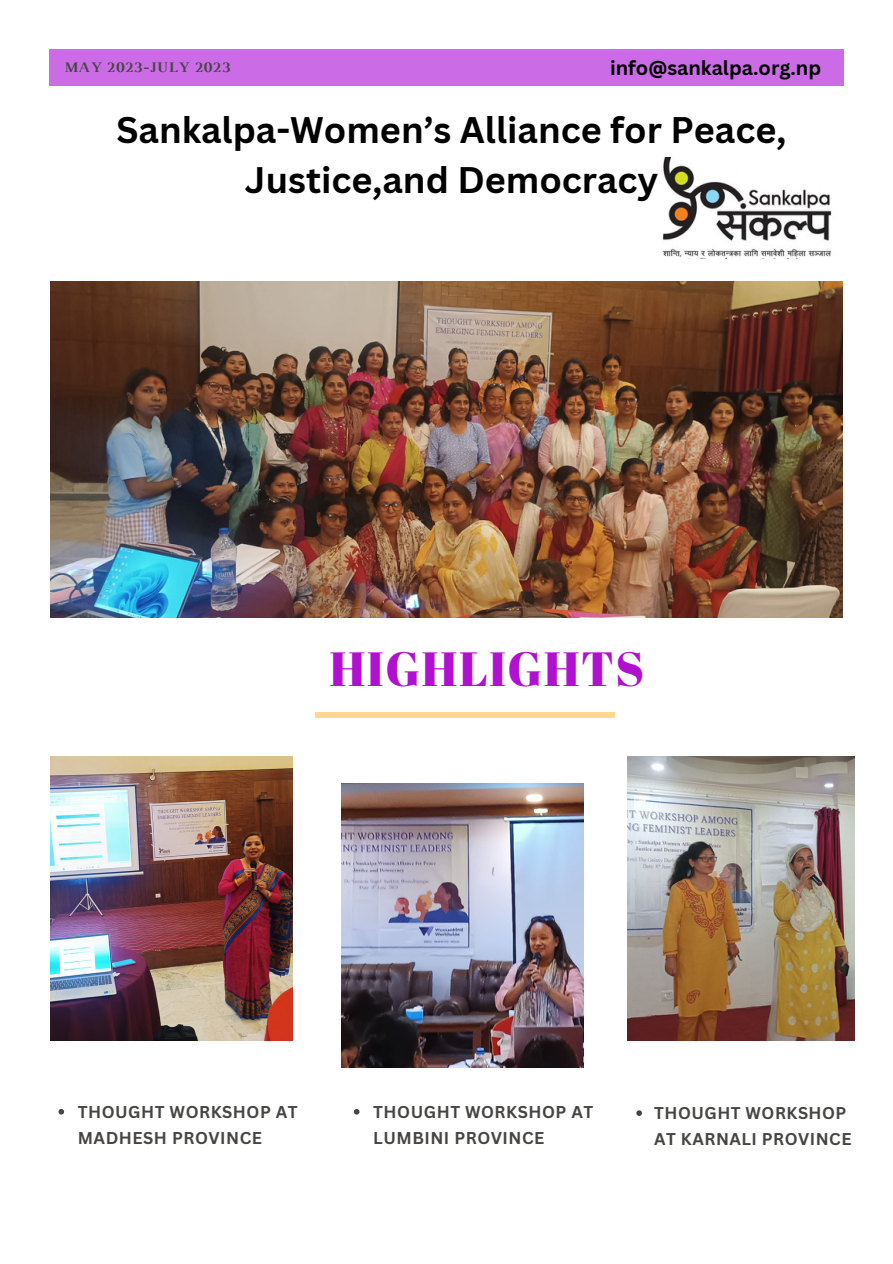
<style>
.page{position:relative;width:893px;height:1264px;background:#fff}
.page>*{position:absolute;margin:0;border:0;box-sizing:border-box;transform-origin:0 0}
.t1{font:48px "Abril Fatface";letter-spacing:.03em;color:#b110d1}
.t2{font:700 36px/49.5px "Canva Sans";color:#000;text-align:center}
.t3{font:700 19.8px "Canva Sans";color:#000}
.t4{font:700 16.65px/25.8px "Canva Sans";letter-spacing:.03em;color:#464544}
.t5{font:700 14.85px "Luthier";letter-spacing:.06em;color:#464544}
</style>
<div class="page">
<div style="left:50px;top:50px;width:794px;height:36px;background:#cb6ce6"></div>
<div style="left:315px;top:712px;width:299px;height:5px;background:#ffd792"></div>
<img style="left:51px;top:281px;width:791px;height:337px">
<img style="left:341px;top:783px;width:242px;height:284px">
<img style="left:662px;top:157px;width:170px;height:102px">
<svg style="left:58px;top:1109px;width:6px;height:5px"></svg>
<img style="left:51px;top:756px;width:241px;height:284px">
<img style="left:627px;top:756px;width:227px;height:284px">
<svg style="left:354px;top:1109px;width:5px;height:5px"></svg>
<svg style="left:636px;top:1110px;width:6px;height:5px"></svg>
<p class="t5" style="left:64px;top:61px;width:167px">MAY 2023-JULY 2023</p>
<p class="t3" style="left:610px;top:54px;width:213px">info@sankalpa.org.np</p>
<p class="t2" style="left:116px;top:105px;width:671px">Sankalpa-Women’s Alliance for Peace,<br>Justice,and Democracy</p>
<p class="t1" style="left:329px;top:635px;width:316px">HIGHLIGHTS</p>
<p class="t4" style="left:78px;top:1098px;width:221px">THOUGHT WORKSHOP AT<br>MADHESH PROVINCE</p>
<p class="t4" style="left:373px;top:1098px;width:221px">THOUGHT WORKSHOP AT<br>LUMBINI PROVINCE</p>
<p class="t4" style="left:654px;top:1099px;width:199px;line-height:26.2px">THOUGHT WORKSHOP<br>AT KARNALI PROVINCE</p>
</div>
